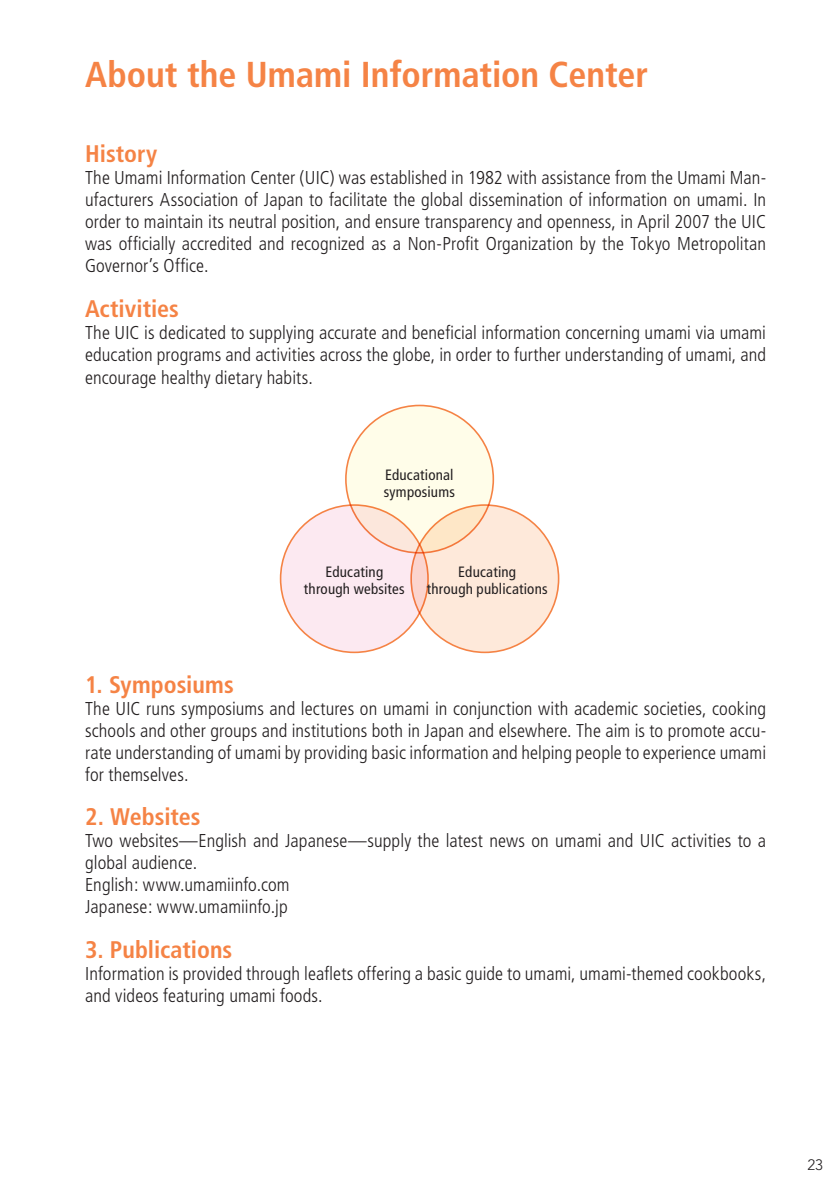
<style>
.page{position:relative;width:840px;height:1191px;background:#fff}
.page>*{position:absolute;margin:0;border:0;box-sizing:border-box;transform-origin:0 0}
.t1{font:700 condensed 36px "Frutiger";color:#f58345}
.t2{font:700 condensed 24px "Frutiger";color:#f58345}
.t3{font:300 condensed 18.6px/22px "Frutiger";letter-spacing:.005em;color:#231f20;text-align:justify}
.t4{font:condensed 15px/16.6px "Frutiger";letter-spacing:.015em;color:#231f20;text-align:center}
.t5{font:300 15px "Avenir";color:#231f20}
</style>
<div class="page">
<div style="left:345px;top:405px;width:148px;height:148px;background:#fffde9;border-radius:50%"></div>
<div style="left:280px;top:505px;width:148px;height:147px;background:#fce9f1;border-radius:50%"></div>
<svg style="left:411px;top:505px;width:147px;height:147px;background:#fde4d2"></svg>
<h1 class="t1" style="left:85px;top:53px;width:564px">About the Umami Information Center</h1>
<p class="t2" style="left:85px;top:140px;width:74px">History</p>
<p class="t3" style="left:85px;top:167px;width:682px">The Umami Information Center (UIC) was established in 1982 with assistance from the Umami Man&shy;ufacturers Association of Japan to facilitate the global dissemination of information on umami. In order to maintain its neutral position, and ensure transparency and openness, in April 2007 the UIC was officially accredited and recognized as a Non-Profit Organization by the Tokyo Metropolitan Governor’s Office.</p>
<p class="t2" style="left:85px;top:295px;width:95px">Activities</p>
<p class="t3" style="left:85px;top:322px;width:682px">The UIC is dedicated to supplying accurate and beneficial information concerning umami via umami education programs and activities across the globe, in order to further understanding of umami, and encourage healthy dietary habits.</p>
<p class="t4" style="left:383px;top:467px;width:73px;text-align:left">Educational symposiums</p>
<p class="t4" style="left:304px;top:564px;width:102px">Educating through websites</p>
<p class="t4" style="left:426px;top:564px;width:122px">Educating<br>through publications</p>
<p class="t2" style="left:85px;top:670px;width:150px">1. Symposiums</p>
<p class="t3" style="left:85px;top:697px;width:682px">The UIC runs symposiums and lectures on umami in conjunction with academic societies, cooking schools and other groups and institutions both in Japan and elsewhere. The aim is to promote accu&shy;rate understanding of umami by providing basic information and helping people to experience umami for themselves.</p>
<p class="t2" style="left:85px;top:802px;width:117px">2. Websites</p>
<p class="t3" style="left:85px;top:829px;width:682px;text-align:left">Two websites—English and Japanese—supply the latest news on umami and UIC activities to a global audience.<br>English: www.umamiinfo.com<br>Japanese: www.umamiinfo.jp</p>
<p class="t2" style="left:85px;top:935px;width:149px">3. Publications</p>
<p class="t3" style="left:85px;top:963px;width:682px">Information is provided through leaflets offering a basic guide to umami, umami-themed cookbooks, and videos featuring umami foods.</p>
<p class="t5" style="left:806px;top:1155px;width:17px">23</p>
</div>
